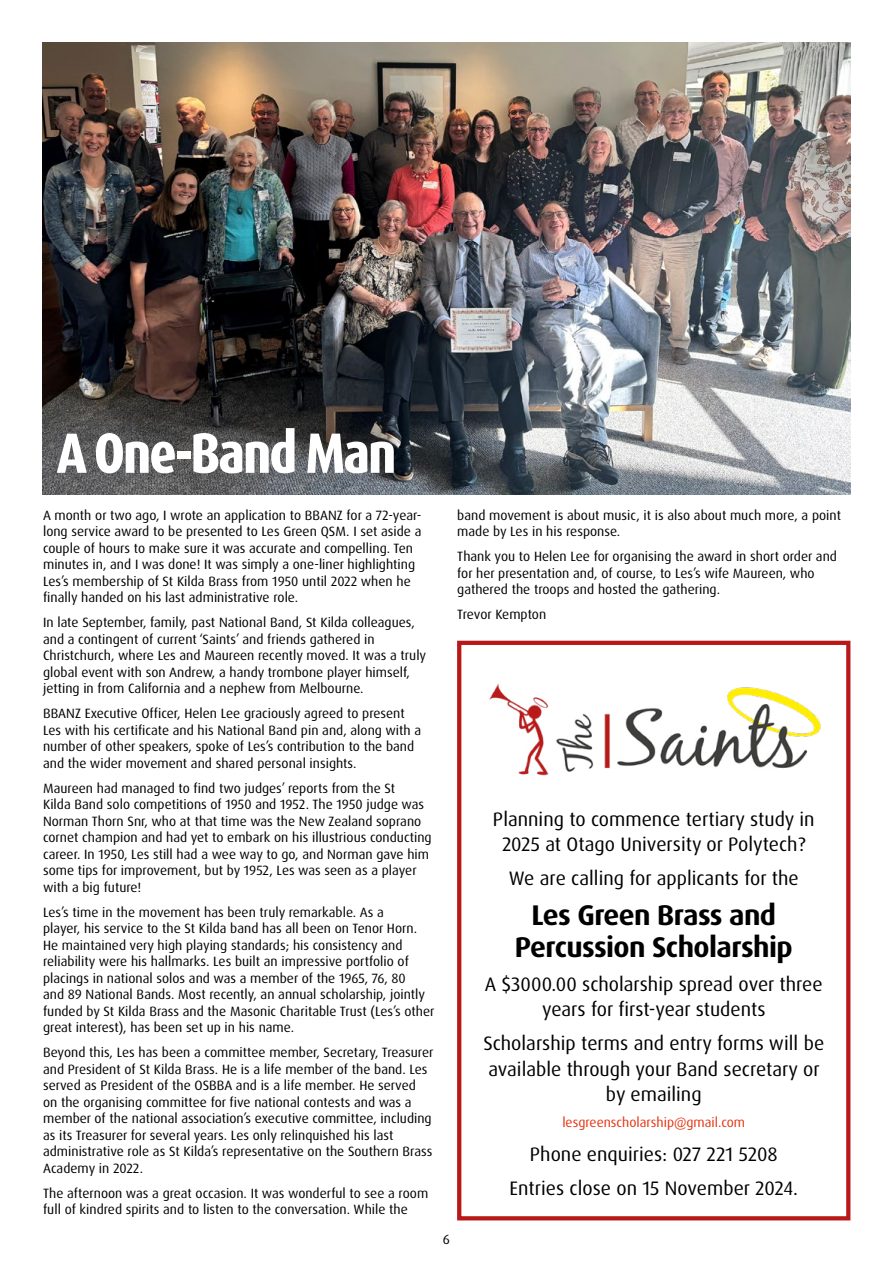
<style>
.page{position:relative;width:893px;height:1263px;background:#fff}
.page>*{position:absolute;margin:0;border:0;box-sizing:border-box;transform-origin:0 0}
.t1{font:800 condensed 57px "Dax Pro";letter-spacing:-.04em;color:#fff}
.t2{font:700 28.5px/31.5px "Dax Pro";letter-spacing:-.02em;color:#000;text-align:center}
.t3{font:19.5px/25.5px "Dax Pro";color:#000;text-align:center}
.t4{font:13.5px/16.5px "Dax Pro";color:#000}
.t5{font:13.5px "Dax Pro";color:#e63312}
</style>
<div class="page">
<img style="left:43px;top:43px;width:807px;height:452px">
<div style="left:457px;top:641px;width:393px;height:579px;border:4px solid #b91818"></div>
<img style="left:489px;top:683px;width:332px;height:93px">
<h1 class="t1" style="left:57px;top:416px;width:341px">A One-Band Man</h1>
<p class="t4" style="left:43px;top:507px;width:380px">A month or two ago, I wrote an application to BBANZ for a 72-year&shy;long service award to be presented to Les Green QSM. I set aside a couple of hours to make sure it was accurate and compelling. Ten minutes in, and I was done! It was simply a one-liner highlighting Les’s membership of St Kilda Brass from 1950 until 2022 when he finally handed on his last administrative role.</p>
<p class="t4" style="left:43px;top:614px;width:385px">In late September, family, past National Band, St Kilda colleagues, and a contingent of current ‘Saints’ and friends gathered in Christchurch, where Les and Maureen recently moved. It was a truly global event with son Andrew, a handy trombone player himself, jetting in from California and a nephew from Melbourne.</p>
<p class="t4" style="left:43px;top:705px;width:380px">BBANZ Executive Officer, Helen Lee graciously agreed to present Les with his certificate and his National Band pin and, along with a number of other speakers, spoke of Les’s contribution to the band and the wider movement and shared personal insights.</p>
<p class="t4" style="left:43px;top:780px;width:390px">Maureen had managed to find two judges’ reports from the St<br>Kilda Band solo competitions of 1950 and 1952. The 1950 judge was Norman Thorn Snr, who at that time was the New Zealand soprano cornet champion and had yet to embark on his illustrious conducting career. In 1950, Les still had a wee way to go, and Norman gave him some tips for improvement, but by 1952, Les was seen as a player with a big future!</p>
<p class="t4" style="left:43px;top:904px;width:393px">Les’s time in the movement has been truly remarkable. As a<br>player, his service to the St Kilda band has all been on Tenor Horn.<br>He maintained very high playing standards; his consistency and reliability were his hallmarks. Les built an impressive portfolio of placings in national solos and was a member of the 1965, 76, 80<br>and 89 National Bands. Most recently, an annual scholarship, jointly funded by St Kilda Brass and the Masonic Charitable Trust (Les’s other great interest), has been set up in his name.</p>
<p class="t4" style="left:43px;top:1044px;width:392px">Beyond this, Les has been a committee member, Secretary, Treasurer and President of St Kilda Brass. He is a life member of the band. Les served as President of the OSBBA and is a life member. He served on the organising committee for five national contests and was a member of the national association’s executive committee, including as its Treasurer for several years. Les only relinquished his last administrative role as St Kilda’s representative on the Southern Brass Academy in 2022.</p>
<p class="t4" style="left:43px;top:1185px;width:387px">The afternoon was a great occasion. It was wonderful to see a room full of kindred spirits and to listen to the conversation. While the</p>
<p class="t4" style="left:457px;top:507px;width:385px">band movement is about music, it is also about much more, a point made by Les in his response.</p>
<p class="t4" style="left:457px;top:548px;width:381px">Thank you to Helen Lee for organising the award in short order and for her presentation and, of course, to Les’s wife Maureen, who gathered the troops and hosted the gathering.</p>
<p class="t4" style="left:457px;top:606px;width:90px">Trevor Kempton</p>
<p class="t4" style="left:443px;top:1231px;width:9px">6</p>
<h3 class="t3" style="left:493px;top:806px;width:323px">Planning to commence tertiary study in<br>2025 at Otago University or Polytech?</h3>
<h3 class="t3" style="left:509px;top:866px;width:291px">We are calling for applicants for the</h3>
<h2 class="t2" style="left:515px;top:900px;width:280px">Les Green Brass and<br>Percussion Scholarship</h2>
<h3 class="t3" style="left:485px;top:971px;width:339px">A $3000.00 scholarship spread over three years for first-year students</h3>
<h3 class="t3" style="left:483px;top:1031px;width:342px">Scholarship terms and entry forms will be available through your Band secretary or by emailing</h3>
<p class="t5" style="left:562px;top:1113px;width:184px">lesgreenscholarship@gmail.com</p>
<h3 class="t3" style="left:510px;top:1137px;width:290px;line-height:34px">Phone enquiries: 027 221 5208<br>Entries close on 15 November 2024.</h3>
</div>
